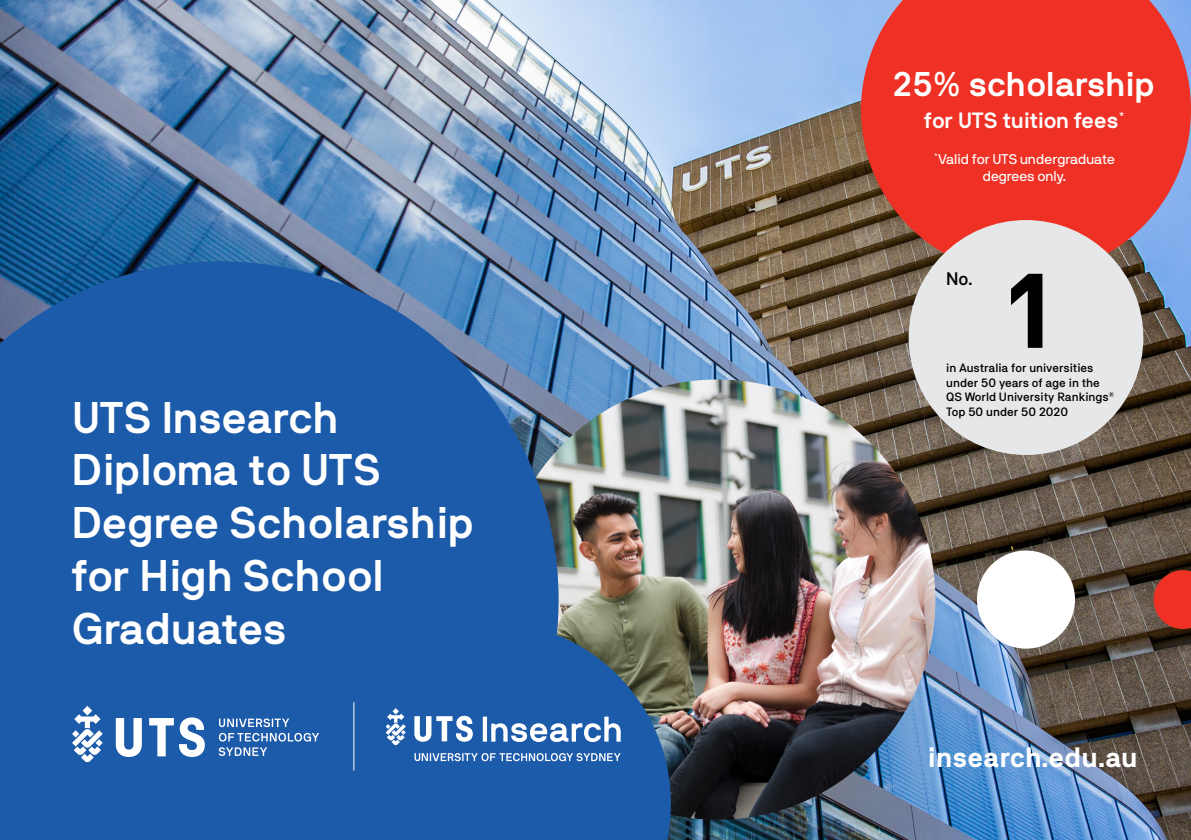
<style>
.page{position:relative;width:1191px;height:840px;background:#fff}
.page>*{position:absolute;margin:0;border:0;box-sizing:border-box;transform-origin:0 0}
.t1{font:700 105px "NB Akademie Std";color:#000}
.t2{font:700 44px/52.8px "NB International Pro";color:#fff}
.t3{font:700 34px "NB International Pro";color:#fff}
.t4{font:700 27.8px "NB Akademie Std";color:#fff}
.t5{font:700 22px "NB International Pro";letter-spacing:-.01em;color:#fff}
.t6{font:500 18px "NB Akademie Std";color:#000}
.t7{font:14px/16.8px "NB International Pro";color:#fff;text-align:center}
.t8{font:500 12px/14.4px "NB Akademie Std";color:#000}
</style>
<div class="page">
<img style="left:0;top:0;width:1191px;height:839px">
<svg style="left:1153px;top:570px;width:38px;height:58px;background:#ce3225"></svg>
<div style="left:977px;top:550px;width:98px;height:98px;background:#fff;border-radius:50%"></div>
<svg style="left:861px;top:0;width:330px;height:275px;background:#db3e37"></svg>
<div style="left:908px;top:220px;width:235px;height:234px;background:#e6e7e8;border-radius:50%"></div>
<img style="left:558px;top:379px;width:377px;height:440px">
<svg style="left:0;top:261px;width:558px;height:578px;background:#225ea9"></svg>
<svg style="left:307px;top:621px;width:364px;height:218px;background:#245ca2"></svg>
<svg style="left:414px;top:752px;width:206px;height:8px;background:#668fc5"></svg>
<hr style="left:483px;top:716px;width:4px;height:25px;background:#fff">
<svg style="left:491px;top:716px;width:129px;height:25px"></svg>
<svg style="left:414px;top:715px;width:59px;height:26px"></svg>
<svg style="left:386px;top:707px;width:20px;height:38px"></svg>
<svg style="left:116px;top:717px;width:26px;height:39px"></svg>
<svg style="left:149px;top:717px;width:56px;height:39px"></svg>
<svg style="left:72px;top:705px;width:31px;height:56px"></svg>
<svg style="left:219px;top:732px;width:100px;height:23px;background:#4a7bbb"></svg>
<svg style="left:219px;top:718px;width:70px;height:8px"></svg>
<hr style="left:353px;top:702px;width:1px;height:68px;background:#fff">
<h2 class="t2" style="left:72px;top:390px;width:404px">UTS Insearch<br>Diploma to UTS<br>Degree Scholarship for High School<br>Graduates</h2>
<h3 class="t3" style="left:893px;top:64px;width:263px">25% scholarship</h3>
<h3 class="t5" style="left:924px;top:107px;width:202px">for UTS tuition fees<sup>*</sup></h3>
<p class="t7" style="left:934px;top:150px;width:182px"><sup>*</sup>Valid for UTS undergraduate degrees only.</p>
<h3 class="t6" style="left:946px;top:268px;width:28px">No.</h3>
<h1 class="t1" style="left:1006px;top:251px;width:48px">1</h1>
<p class="t8" style="left:946px;top:360px;width:169px">in Australia for universities under 50 years of age in the<br>QS World University Rankings<sup>®<br></sup>Top 50 under 50 2020</p>
<h3 class="t4" style="left:928px;top:740px;width:211px">insearch.edu.au</h3>
</div>
